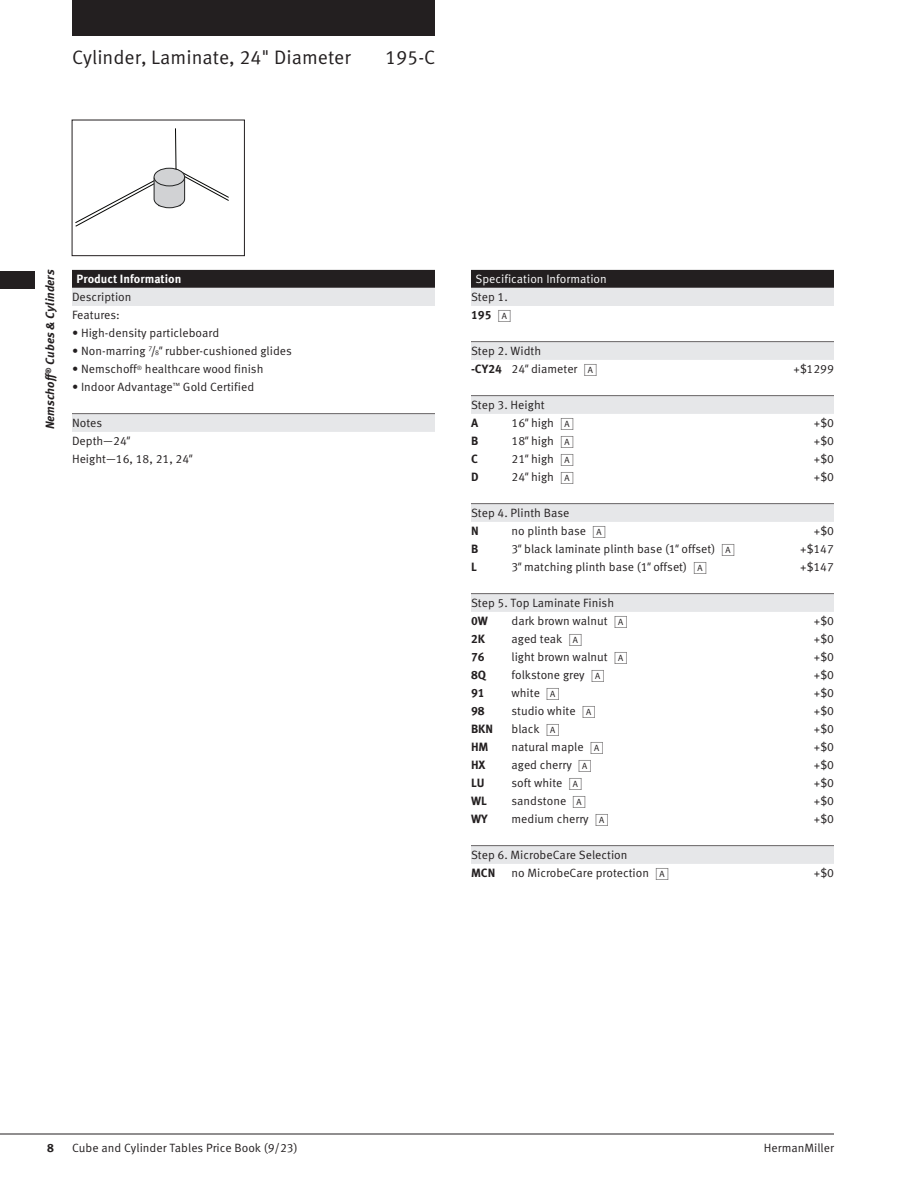
<style>
.page{position:relative;width:918px;height:1188px;background:#fff}
.page>*{position:absolute;margin:0;border:0;box-sizing:border-box;transform-origin:0 0}
.ProdName{font:19.5px "Meta OT Norm";color:#231f20}
.ProdNums{font:19.5px "Meta OT Norm";color:#231f20}
.BodyText{font:12px "Meta OT Norm";color:#231f20}
.GreyBarTopLine{font:12px "Meta OT Norm";color:#231f20}
.FooterVerso{font:12px "Meta OT Norm";color:#231f20}
.BodyText-2{font:700 12px "Meta OT";color:#231f20}
.TabsVerso{font:italic 700 12px "Meta OT";color:#231f20}
.BlackBarColumnBreak{font:12px "Meta OT Norm";color:#fff}
.BlackBar{font:700 12px "Meta OT";color:#fff}
.GreyBar12{font:12px "Meta OT Norm";color:#231f20}
.FooterVerso-2{font:700 12px "Meta OT";color:#231f20}
.s1{color:#fff}
.s2{font-size:7.05px}
.s3{font-family:"Meta OT Norm Ita"}
.s4{font-family:"HM Ship Dates";font-weight:400}
.s5{font-family:"Meta OT";font-weight:700}
.s6{font-family:"HM Ship Dates"}
</style>
<div class="page">
<div style="left:72px;top:0;width:363px;height:36px;background:#231f20"></div>
<hr style="left:0;top:1134px;width:834px;height:1px;background:#231f20">
<div style="left:0;top:271px;width:34px;height:18px;background:#231f20"></div>
<div style="left:72px;top:270px;width:363px;height:18px;background:#231f20"></div>
<div style="left:72px;top:288px;width:363px;height:18px;background:#e6e7e9"></div>
<div style="left:72px;top:414px;width:363px;height:18px;background:#e6e7e9"></div>
<div style="left:471px;top:270px;width:363px;height:18px;background:#231f20"></div>
<div style="left:471px;top:288px;width:363px;height:18px;background:#e6e7e9"></div>
<div style="left:471px;top:342px;width:363px;height:18px;background:#e6e7e9"></div>
<div style="left:471px;top:396px;width:363px;height:18px;background:#e6e7e9"></div>
<div style="left:471px;top:504px;width:363px;height:18px;background:#e6e7e9"></div>
<div style="left:471px;top:594px;width:363px;height:18px;background:#e6e7e9"></div>
<div style="left:471px;top:846px;width:363px;height:18px;background:#e6e7e9"></div>
<svg style="left:75px;top:128px;width:154px;height:99px"></svg>
<div style="left:154px;top:168px;width:31px;height:18px;background:#d1d2d4;border-radius:50%"></div>
<div style="left:154px;top:168px;width:31px;height:18px;border:1px solid #222323;border-radius:50%"></div>
<p class="ProdName" style="left:72px;top:46px;width:280px">Cylinder, Laminate, 24" Diameter</p>
<p class="ProdNums" style="left:385px;top:46px;width:58px">195-C<span class="s1">!</span></p>
<p class="TabsVerso" style="left:42px;top:429px;width:162px;rotate:-90deg">Nemschoff<sup>®</sup> Cubes &amp; Cylinders</p>
<p class="BlackBar" style="left:76px;top:271px;width:106px">Product Information</p>
<p class="GreyBar12" style="left:72px;top:289px;width:61px">Description</p>
<p class="BodyText" style="left:72px;top:307px;width:49px">Features:</p>
<p class="BodyText" style="left:72px;top:325px;width:149px">• High-density particleboard</p>
<p class="BodyText" style="left:72px;top:343px;width:221px">• Non-marring <sup>7</sup>/<span class="s2">8</span><span class="s3">"</span> rubber-cushioned glides</p>
<p class="BodyText" style="left:72px;top:361px;width:193px">• Nemschoff<sup>®</sup> healthcare wood finish</p>
<p class="BodyText" style="left:72px;top:379px;width:184px">• Indoor Advantage<sup>™</sup> Gold Certified</p>
<p class="GreyBarTopLine" style="left:72px;top:415px;width:32px">Notes</p>
<p class="BodyText" style="left:72px;top:433px;width:59px">Depth—24<span class="s3">"</span></p>
<p class="BodyText" style="left:72px;top:451px;width:122px">Height—16, 18, 21, 24<span class="s3">"</span></p>
<p class="BlackBarColumnBreak" style="left:476px;top:271px;width:133px">Specification Information</p>
<p class="GreyBar12" style="left:471px;top:289px;width:38px">Step 1.</p>
<p class="BodyText-2" style="left:471px;top:307px;width:42px">195 <span class="s4">A</span></p>
<p class="GreyBarTopLine" style="left:471px;top:343px;width:72px">Step 2. Width</p>
<p class="BodyText" style="left:471px;top:361px;width:128px"><span class="s5">-CY24</span> 24<span class="s3">"</span> diameter <span class="s6">A</span></p>
<p class="BodyText" style="left:793px;top:361px;width:42px">+$1299</p>
<p class="GreyBarTopLine" style="left:471px;top:397px;width:75px">Step 3. Height</p>
<p class="BodyText-2" style="left:471px;top:415px;width:9px">A</p>
<p class="BodyText" style="left:512px;top:415px;width:64px">16<span class="s3">"</span> high <span class="s6">A</span></p>
<p class="BodyText" style="left:814px;top:415px;width:22px">+$0</p>
<p class="BodyText-2" style="left:471px;top:433px;width:9px">B</p>
<p class="BodyText" style="left:511px;top:433px;width:64px">18<span class="s3">"</span> high <span class="s6">A</span></p>
<p class="BodyText" style="left:814px;top:433px;width:22px">+$0</p>
<p class="BodyText-2" style="left:471px;top:451px;width:8px">C</p>
<p class="BodyText" style="left:511px;top:451px;width:64px">21<span class="s3">"</span> high <span class="s6">A</span></p>
<p class="BodyText" style="left:814px;top:451px;width:22px">+$0</p>
<p class="BodyText-2" style="left:471px;top:469px;width:9px">D</p>
<p class="BodyText" style="left:511px;top:469px;width:64px">24<span class="s3">"</span> high <span class="s6">A</span></p>
<p class="BodyText" style="left:814px;top:469px;width:22px">+$0</p>
<p class="GreyBarTopLine" style="left:471px;top:505px;width:100px">Step 4. Plinth Base</p>
<p class="BodyText-2" style="left:471px;top:523px;width:9px">N</p>
<p class="BodyText" style="left:512px;top:523px;width:96px">no plinth base <span class="s6">A</span></p>
<p class="BodyText" style="left:814px;top:523px;width:22px">+$0</p>
<p class="BodyText-2" style="left:471px;top:541px;width:9px">B</p>
<p class="BodyText" style="left:511px;top:541px;width:225px">3<span class="s3">"</span> black laminate plinth base (1<span class="s3">"</span> offset) <span class="s6">A</span></p>
<p class="BodyText" style="left:800px;top:541px;width:35px">+$147</p>
<p class="BodyText-2" style="left:471px;top:559px;width:7px">L</p>
<p class="BodyText" style="left:511px;top:559px;width:197px">3<span class="s3">"</span> matching plinth base (1<span class="s3">"</span> offset) <span class="s6">A</span></p>
<p class="BodyText" style="left:800px;top:559px;width:35px">+$147</p>
<p class="GreyBarTopLine" style="left:471px;top:595px;width:145px">Step 5. Top Laminate Finish</p>
<p class="BodyText-2" style="left:471px;top:613px;width:18px">0W</p>
<p class="BodyText" style="left:511px;top:613px;width:118px">dark brown walnut <span class="s6">A</span></p>
<p class="BodyText" style="left:814px;top:613px;width:22px">+$0</p>
<p class="BodyText-2" style="left:471px;top:631px;width:16px">2K</p>
<p class="BodyText" style="left:511px;top:631px;width:73px">aged teak <span class="s6">A</span></p>
<p class="BodyText" style="left:814px;top:631px;width:22px">+$0</p>
<p class="BodyText-2" style="left:471px;top:649px;width:15px">76</p>
<p class="BodyText" style="left:511px;top:649px;width:118px">light brown walnut <span class="s6">A</span></p>
<p class="BodyText" style="left:814px;top:649px;width:22px">+$0</p>
<p class="BodyText-2" style="left:471px;top:667px;width:17px">8Q</p>
<p class="BodyText" style="left:511px;top:667px;width:95px">folkstone grey <span class="s6">A</span></p>
<p class="BodyText" style="left:814px;top:667px;width:22px">+$0</p>
<p class="BodyText-2" style="left:471px;top:685px;width:15px">91</p>
<p class="BodyText" style="left:511px;top:685px;width:50px">white <span class="s6">A</span></p>
<p class="BodyText" style="left:814px;top:685px;width:22px">+$0</p>
<p class="BodyText-2" style="left:471px;top:703px;width:15px">98</p>
<p class="BodyText" style="left:511px;top:703px;width:86px">studio white <span class="s6">A</span></p>
<p class="BodyText" style="left:814px;top:703px;width:22px">+$0</p>
<p class="BodyText-2" style="left:471px;top:721px;width:24px">BKN</p>
<p class="BodyText" style="left:511px;top:721px;width:50px">black <span class="s6">A</span></p>
<p class="BodyText" style="left:814px;top:721px;width:22px">+$0</p>
<p class="BodyText-2" style="left:471px;top:739px;width:19px">HM</p>
<p class="BodyText" style="left:511px;top:739px;width:94px">natural maple <span class="s6">A</span></p>
<p class="BodyText" style="left:814px;top:739px;width:22px">+$0</p>
<p class="BodyText-2" style="left:471px;top:757px;width:16px">HX</p>
<p class="BodyText" style="left:511px;top:757px;width:82px">aged cherry <span class="s6">A</span></p>
<p class="BodyText" style="left:814px;top:757px;width:22px">+$0</p>
<p class="BodyText-2" style="left:471px;top:775px;width:15px">LU</p>
<p class="BodyText" style="left:511px;top:775px;width:73px">soft white <span class="s6">A</span></p>
<p class="BodyText" style="left:814px;top:775px;width:22px">+$0</p>
<p class="BodyText-2" style="left:471px;top:793px;width:17px">WL</p>
<p class="BodyText" style="left:511px;top:793px;width:76px">sandstone <span class="s6">A</span></p>
<p class="BodyText" style="left:814px;top:793px;width:22px">+$0</p>
<p class="BodyText-2" style="left:471px;top:811px;width:18px">WY</p>
<p class="BodyText" style="left:511px;top:811px;width:99px">medium cherry <span class="s6">A</span></p>
<p class="BodyText" style="left:814px;top:811px;width:22px">+$0</p>
<p class="GreyBarTopLine" style="left:471px;top:847px;width:158px">Step 6. MicrobeCare Selection</p>
<p class="BodyText-2" style="left:471px;top:865px;width:26px">MCN</p>
<p class="BodyText" style="left:511px;top:865px;width:159px">no MicrobeCare protection <span class="s6">A</span></p>
<p class="BodyText" style="left:814px;top:865px;width:22px">+$0</p>
<p class="FooterVerso-2" style="left:47px;top:1140px;width:8px">8</p>
<p class="FooterVerso" style="left:72px;top:1141px;width:227px">Cube and Cylinder Tables Price Book (9/23)</p>
<p class="FooterVerso" style="left:764px;top:1141px;width:72px">HermanMiller</p>
</div>
